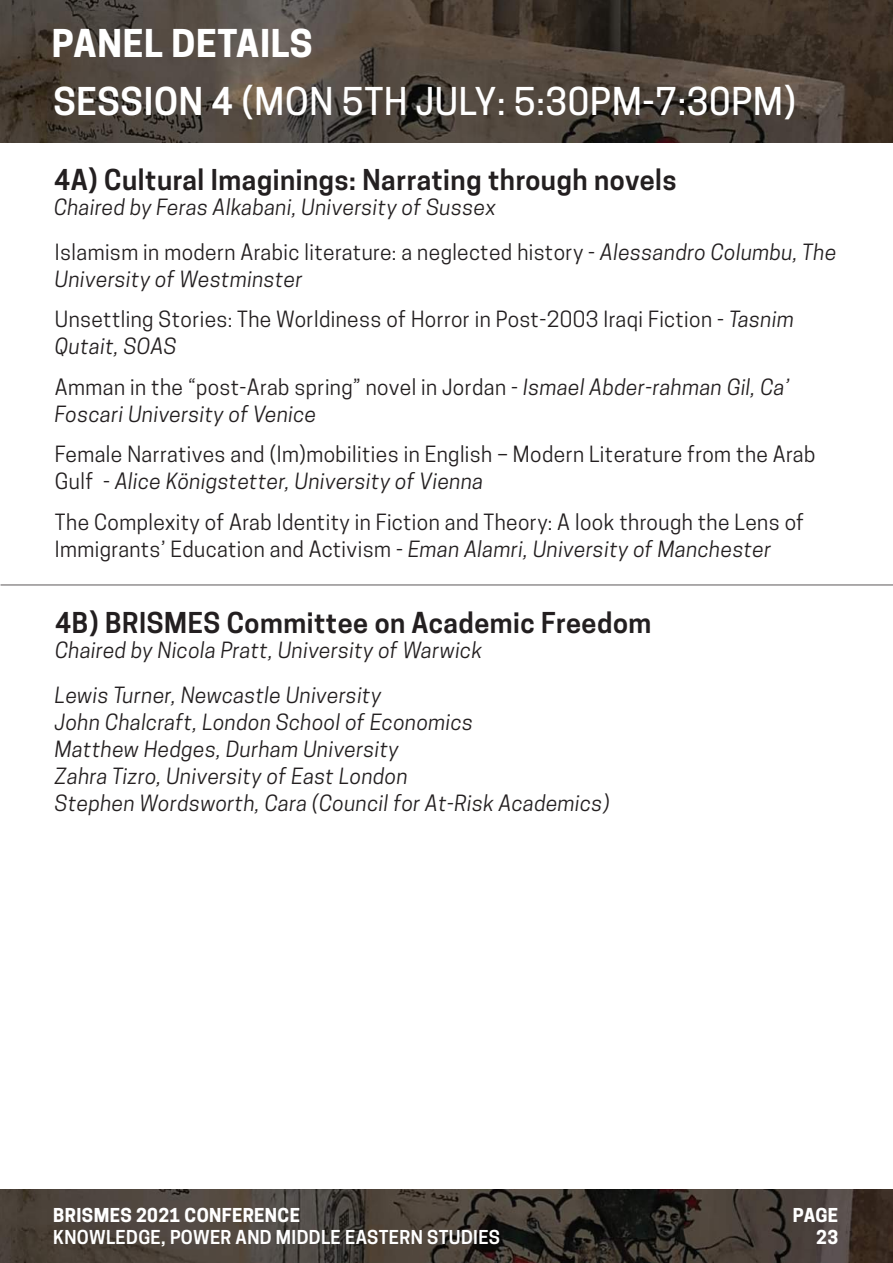
<style>
.page{position:relative;width:893px;height:1263px;background:#fff}
.page>*{position:absolute;margin:0;border:0;box-sizing:border-box;transform-origin:0 0}
.t1{font:500 36px "Cooper Hewitt";letter-spacing:.02em;color:#fff}
.t2{font:700 36px "Cooper Hewitt";letter-spacing:.02em;color:#fff}
.t3{font:600 27px "Cooper Hewitt";letter-spacing:.02em;color:#231f20}
.t4{font:21px/40.5px "Cooper Hewitt";letter-spacing:.02em;color:#231f20}
.t5{font:italic 21px/27px "Cooper Hewitt";letter-spacing:.02em;color:#231f20}
.t6{font:600 18px "Cooper Hewitt";letter-spacing:.02em;color:#fff}
.t7{font:700 18px/21.6px "Cooper Hewitt";letter-spacing:.02em;color:#fff;text-align:right}
.s1{font-weight:600}
.s2{font-style:normal}
.s3{font-style:italic}
</style>
<div class="page">
<img style="left:0;top:1189px;width:893px;height:74px">
<img style="left:0;top:0;width:893px;height:143px">
<hr style="left:1px;top:584px;width:892px;height:2px;background:#231f20">
<h1 class="t2" style="left:52px;top:23px;width:262px">PANEL DETAILS</h1>
<h1 class="t1" style="left:53px;top:80px;width:744px"><span class="s1">SESSION 4</span> (MON 5TH JULY: 5:30PM-7:30PM)</h1>
<p class="t3" style="left:54px;top:164px;width:624px">4A) Cultural Imaginings: Narrating through novels</p>
<p class="t5" style="left:54px;top:185px;width:784px;line-height:44.5px">Chaired by Feras Alkabani, University of Sussex<br><span class="s2">Islamism in modern Arabic literature: a neglected history -</span> Alessandro Columbu, The</p>
<p class="t4" style="left:55px;top:259px;width:741px"><span class="s3">University of Westminster<br></span>Unsettling Stories: The Worldiness of Horror in Post-2003 Iraqi Fiction - <span class="s3">Tasnim</span></p>
<p class="t4" style="left:55px;top:326px;width:736px"><span class="s3">Qutait, SOAS<br></span>Amman in the “post-Arab spring” novel in Jordan - <span class="s3">Ismael Abder-rahman Gil, Ca’</span></p>
<p class="t5" style="left:55px;top:400px;width:263px">Foscari University of Venice</p>
<p class="t4" style="left:55px;top:441px;width:762px;line-height:27px">Female Narratives and (Im)mobilities in English – Modern Literature from the Arab<br>Gulf - <span class="s3">Alice Königstetter, University of Vienna</span></p>
<p class="t4" style="left:55px;top:508px;width:751px;line-height:27px">The Complexity of Arab Identity in Fiction and Theory: A look through the Lens of<br>Immigrants’ Education and Activism - <span class="s3">Eman Alamri, University of Manchester</span></p>
<p class="t3" style="left:55px;top:607px;width:598px">4B) BRISMES Committee on Academic Freedom</p>
<p class="t5" style="left:55px;top:628px;width:429px;line-height:44.5px">Chaired by Nicola Pratt, University of Warwick<br>Lewis Turner, Newcastle University</p>
<p class="t5" style="left:55px;top:708px;width:556px">John Chalcraft, London School of Economics<br>Matthew Hedges, Durham University<br>Zahra Tizro, University of East London<br>Stephen Wordsworth, Cara (Council for At-Risk Academics)</p>
<p class="t7" style="left:53px;top:1204px;width:248px">BRISMES 2021 CONFERENCE</p>
<p class="t6" style="left:53px;top:1226px;width:448px">KNOWLEDGE, POWER AND MIDDLE EASTERN STUDIES</p>
<p class="t7" style="left:793px;top:1204px;width:47px">PAGE<br>23</p>
</div>
